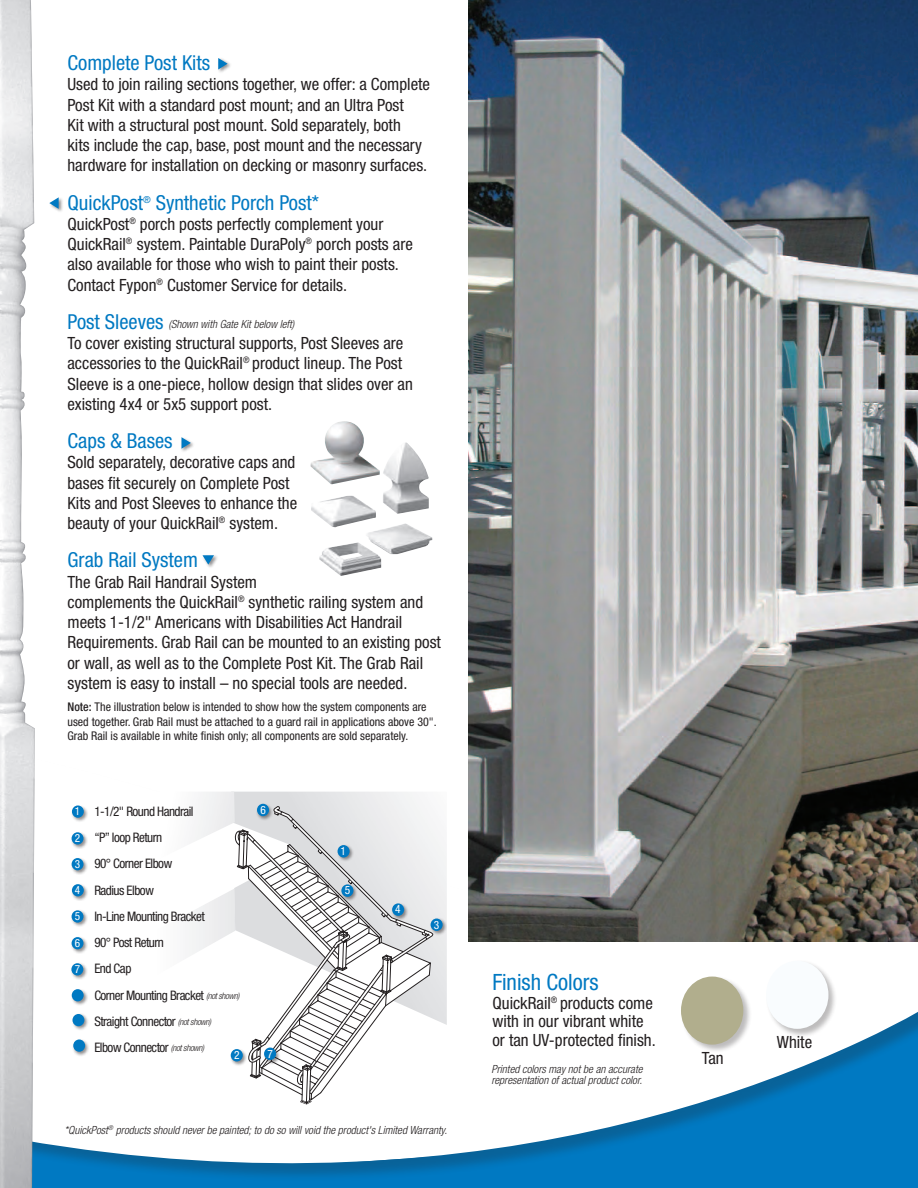
<style>
.page{position:relative;width:918px;height:1188px;background:#fff}
.page>*{position:absolute;margin:0;border:0;box-sizing:border-box;transform-origin:0 0}
.t1{font:condensed 22.5px "Helvetica Neue LT Std";color:#0079c2}
.t2{font:condensed 20.7px "Helvetica Neue LT Std";color:#0079c2}
.t3{font:condensed 16.8px/20.2px "Helvetica Neue LT Std";color:#231f20}
.t4{font:condensed 13.2px/26.2px "Helvetica Neue LT Std";letter-spacing:-.04em;color:#231f20}
.t5{font:condensed 12px/14.5px "Helvetica Neue LT Std";color:#231f20}
.t6{font:condensed 11.4px "Helvetica Neue LT Std";color:#fff}
.t7{font:italic 300 condensed 11.25px/11.2px "Helvetica Neue LT Std";color:#231f20}
.t8{font:condensed 11.25px "Helvetica Neue LT Std";color:#fff}
.s1{font-weight:400;font-style:normal;font-size:20.7px;color:#0079c2}
.s2{font-weight:500}
.s3{font-weight:300;font-style:italic;font-size:9px}
</style>
<div class="page">
<svg style="left:35px;top:791px;width:883px;height:396px"></svg>
<img style="left:0;top:0;width:35px;height:1188px">
<img style="left:468px;top:0;width:450px;height:941px">
<div style="left:765px;top:960px;width:72px;height:78px;background:#231f20;opacity:.3"></div>
<div style="left:766px;top:961px;width:62px;height:68px;background:#f9fcfe;border-radius:50%"></div>
<div style="left:680px;top:976px;width:72px;height:77px;background:#231f20;opacity:.3"></div>
<div style="left:681px;top:977px;width:62px;height:68px;background:#b1ae8d;border-radius:50%"></div>
<div style="left:48px;top:197px;width:16px;height:16px;background:#231f20;opacity:.5"></div>
<svg style="left:49px;top:197px;width:10px;height:12px"></svg>
<img style="left:319px;top:542px;width:62px;height:34px">
<img style="left:311px;top:496px;width:65px;height:31px">
<img style="left:383px;top:442px;width:46px;height:72px">
<img style="left:366px;top:523px;width:66px;height:31px">
<img style="left:310px;top:421px;width:70px;height:63px">
<div style="left:180px;top:436px;width:15px;height:17px;background:#231f20;opacity:.5"></div>
<svg style="left:182px;top:437px;width:9px;height:12px"></svg>
<div style="left:202px;top:554px;width:17px;height:15px;background:#231f20;opacity:.5"></div>
<svg style="left:202px;top:555px;width:12px;height:10px"></svg>
<div style="left:217px;top:57px;width:15px;height:17px;background:#231f20;opacity:.5"></div>
<svg style="left:218px;top:58px;width:10px;height:12px"></svg>
<img style="left:155px;top:889px;width:76px;height:87px">
<img style="left:231px;top:792px;width:216px;height:233px">
<svg style="left:234px;top:806px;width:200px;height:299px"></svg>
<div style="left:238px;top:968px;width:36px;height:38px;background:#fff"></div>
<img style="left:156px;top:792px;width:79px;height:68px">
<div style="left:336px;top:844px;width:18px;height:18px;background:#231f20;opacity:.5"></div>
<div style="left:338px;top:845px;width:12px;height:13px;background:#0079c2;border-radius:50%"></div>
<div style="left:230px;top:1048px;width:18px;height:18px;background:#231f20;opacity:.5"></div>
<div style="left:231px;top:1049px;width:12px;height:13px;background:#0079c2;border-radius:50%"></div>
<div style="left:429px;top:917px;width:18px;height:19px;background:#231f20;opacity:.5"></div>
<div style="left:431px;top:919px;width:12px;height:12px;background:#0079c2;border-radius:50%"></div>
<div style="left:391px;top:903px;width:18px;height:18px;background:#231f20;opacity:.5"></div>
<div style="left:392px;top:903px;width:12px;height:13px;background:#0079c2;border-radius:50%"></div>
<div style="left:340px;top:883px;width:18px;height:19px;background:#231f20;opacity:.5"></div>
<div style="left:341px;top:884px;width:12px;height:13px;background:#0079c2;border-radius:50%"></div>
<div style="left:256px;top:803px;width:18px;height:18px;background:#231f20;opacity:.5"></div>
<div style="left:257px;top:804px;width:12px;height:12px;background:#0079c2;border-radius:50%"></div>
<div style="left:263px;top:1047px;width:18px;height:18px;background:#231f20;opacity:.5"></div>
<div style="left:264px;top:1048px;width:12px;height:12px;background:#0079c2;border-radius:50%"></div>
<div style="left:71px;top:805px;width:18px;height:18px;background:#231f20;opacity:.5"></div>
<div style="left:72px;top:805px;width:12px;height:13px;background:#0079c2;border-radius:50%"></div>
<div style="left:70px;top:831px;width:18px;height:18px;background:#231f20;opacity:.5"></div>
<div style="left:72px;top:832px;width:12px;height:13px;background:#0079c2;border-radius:50%"></div>
<div style="left:70px;top:857px;width:18px;height:18px;background:#231f20;opacity:.5"></div>
<div style="left:72px;top:858px;width:12px;height:12px;background:#0079c2;border-radius:50%"></div>
<div style="left:71px;top:883px;width:18px;height:18px;background:#231f20;opacity:.5"></div>
<div style="left:72px;top:884px;width:12px;height:12px;background:#0079c2;border-radius:50%"></div>
<div style="left:70px;top:909px;width:18px;height:19px;background:#231f20;opacity:.5"></div>
<div style="left:72px;top:910px;width:11px;height:13px;background:#0079c2;border-radius:50%"></div>
<div style="left:70px;top:936px;width:18px;height:18px;background:#231f20;opacity:.5"></div>
<div style="left:72px;top:937px;width:11px;height:12px;background:#0079c2;border-radius:50%"></div>
<div style="left:70px;top:962px;width:18px;height:18px;background:#231f20;opacity:.5"></div>
<div style="left:71px;top:963px;width:12px;height:13px;background:#0079c2;border-radius:50%"></div>
<div style="left:71px;top:988px;width:18px;height:18px;background:#231f20;opacity:.5"></div>
<div style="left:72px;top:989px;width:12px;height:12px;background:#0079c2;border-radius:50%"></div>
<div style="left:71px;top:1013px;width:18px;height:18px;background:#231f20;opacity:.5"></div>
<div style="left:73px;top:1014px;width:11px;height:12px;background:#0079c2;border-radius:50%"></div>
<div style="left:72px;top:1038px;width:18px;height:19px;background:#231f20;opacity:.5"></div>
<div style="left:73px;top:1039px;width:12px;height:13px;background:#0079c2;border-radius:50%"></div>
<p class="t2" style="left:68px;top:51px;width:144px">Complete Post Kits</p>
<p class="t3" style="left:68px;top:74px;width:364px">Used to join railing sections together, we offer: a Complete Post Kit with a standard post mount; and an Ultra Post<br>Kit with a structural post mount. Sold separately, both<br>kits include the cap, base, post mount and the necessary hardware for installation on decking or masonry surfaces.</p>
<p class="t2" style="left:68px;top:190px;width:253px">QuickPost<sup>®</sup> Synthetic Porch Post*</p>
<p class="t3" style="left:67px;top:214px;width:347px">QuickPost<sup>®</sup> porch posts perfectly complement your QuickRail<sup>®</sup> system. Paintable DuraPoly<sup>®</sup> porch posts are also available for those who wish to paint their posts.<br>Contact Fypon<sup>®</sup> Customer Service for details.</p>
<p class="t7" style="left:68px;top:319px;width:228px"><span class="s1">Post Sleeves</span> (Shown with Gate Kit below left)</p>
<p class="t3" style="left:67px;top:333px;width:347px">To cover existing structural supports, Post Sleeves are accessories to the QuickRail<sup>®</sup> product lineup. The Post Sleeve is a one-piece, hollow design that slides over an existing 4x4 or 5x5 support post.</p>
<p class="t2" style="left:68px;top:429px;width:107px">Caps &amp; Bases</p>
<p class="t3" style="left:68px;top:452px;width:231px">Sold separately, decorative caps and bases fit securely on Complete Post Kits and Post Sleeves to enhance the beauty of your QuickRail<sup>®</sup> system.</p>
<p class="t2" style="left:68px;top:548px;width:132px">Grab Rail System</p>
<p class="t3" style="left:67px;top:571px;width:375px">The Grab Rail Handrail System<br>complements the QuickRail<sup>®</sup> synthetic railing system and meets 1-1/2" Americans with Disabilities Act Handrail Requirements. Grab Rail can be mounted to an existing post or wall, as well as to the Complete Post Kit. The Grab Rail system is easy to install – no special tools are needed.</p>
<p class="t5" style="left:68px;top:699px;width:371px"><span class="s2">Note:</span> The illustration below is intended to show how the system components are used together. Grab Rail must be attached to a guard rail in applications above 30".<br>Grab Rail is available in white finish only; all components are sold separately.</p>
<p class="t8" style="left:75px;top:805px;width:7px">1</p>
<p class="t8" style="left:75px;top:831px;width:7px">2</p>
<p class="t8" style="left:75px;top:857px;width:7px">3</p>
<p class="t8" style="left:75px;top:883px;width:7px">4</p>
<p class="t8" style="left:75px;top:910px;width:7px">5</p>
<p class="t8" style="left:75px;top:937px;width:7px">6</p>
<p class="t8" style="left:75px;top:963px;width:7px">7</p>
<p class="t4" style="left:94px;top:798px;width:146px">1-1/2" Round Handrail<br>“P” loop Return<br>90° Corner Elbow<br>Radius Elbow<br>In-Line Mounting Bracket<br>90° Post Return<br>End Cap<br>Corner Mounting Bracket <span class="s3">(not shown)<br></span>Straight Connector <span class="s3">(not shown)<br></span>Elbow Connector <span class="s3">(not shown)</span></p>
<p class="t6" style="left:234px;top:1048px;width:7px">2</p>
<p class="t6" style="left:260px;top:803px;width:7px">6</p>
<p class="t6" style="left:268px;top:1047px;width:7px">7</p>
<p class="t6" style="left:341px;top:845px;width:7px">1</p>
<p class="t6" style="left:345px;top:884px;width:7px">5</p>
<p class="t6" style="left:395px;top:903px;width:7px">4</p>
<p class="t6" style="left:434px;top:918px;width:7px">3</p>
<p class="t7" style="left:64px;top:1125px;width:384px">*QuickPost<sup>®</sup> products should never be painted; to do so will void the product's Limited Warranty.</p>
<h1 class="t1" style="left:492px;top:969px;width:108px">Finish Colors</h1>
<p class="t3" style="left:492px;top:993px;width:165px;line-height:18.8px">QuickRail<sup>®</sup> products come with in our vibrant white or tan UV-protected finish.</p>
<p class="t7" style="left:491px;top:1064px;width:153px">Printed colors may not be an accurate representation of actual product color.</p>
<p class="t3" style="left:702px;top:1048px;width:23px">Tan</p>
<p class="t3" style="left:777px;top:1032px;width:37px">White</p>
</div>
